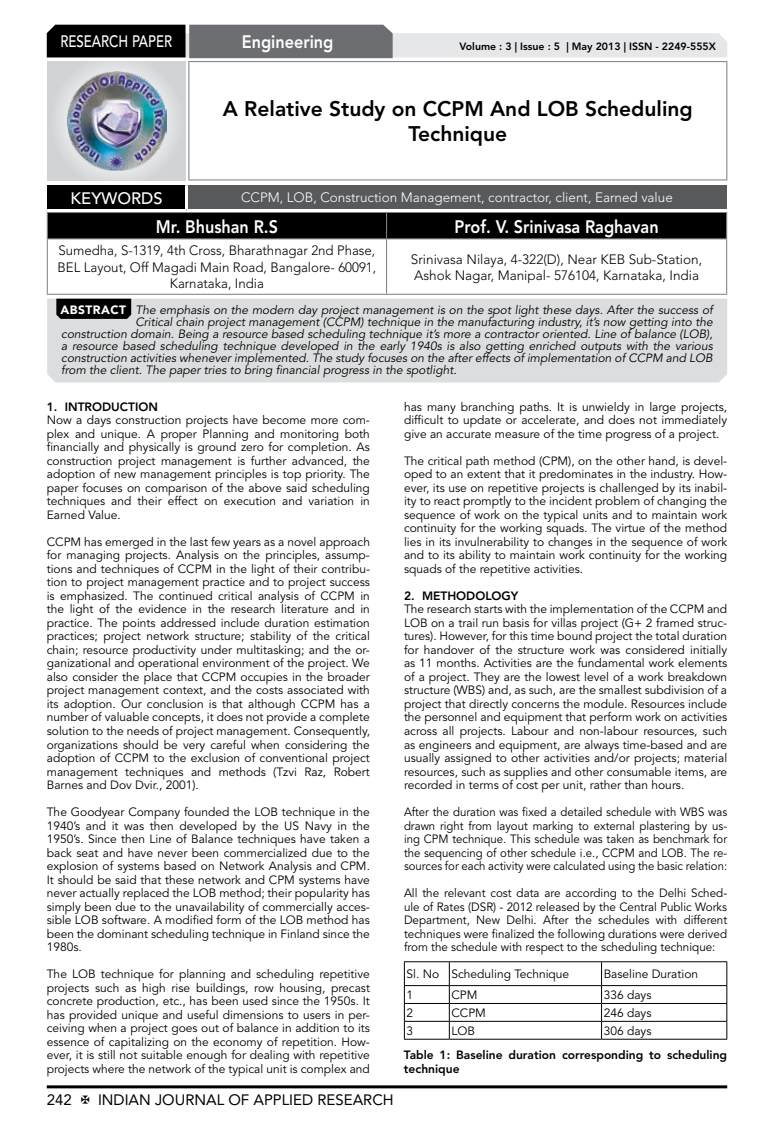
<style>
.page{position:relative;width:774px;height:1136px;background:#fff}
.page>*{position:absolute;margin:0;border:0;box-sizing:border-box;transform-origin:0 0}
.t1{font:800 21px/25.2px "Avenir LT Std";color:#000;text-align:center}
.t2{font:800 18px "Avenir LT Std";color:#fff;scale:.9 1}
.t3{font:500 16.5px "Avenir LT Std";color:#fff;scale:.8 1}
.t4{font:500 16.5px "Avenir LT Std";color:#fff}
.t5{font:15px "Avenir LT Std";color:#000}
.t6{font:300 13.5px/16.2px "Avenir LT Std";color:#000;text-align:center}
.t7{font:300 13.5px "Avenir LT Std";color:#fff}
.t8{font:12px/13.5px "Avenir LT Std";color:#000;text-align:justify}
.t9{font:italic 12px "Avenir LT Std";color:#000}
.t10{font:12px/13.5px "Avenir LT Std";color:#000;text-align:justify;scale:.95 1}
.t11{font:800 12px/13.5px "Avenir LT Std";color:#000}
.t12{font:800 10.5px "Avenir LT Std";color:#000}
.s1{font-weight:900;font-style:normal;color:#fff}
</style>
<div class="page">
<hr style="left:47px;top:1085px;width:680px;height:3px;background:#000">
<div style="left:48px;top:62px;width:137px;height:118px;background:linear-gradient(to right,#d9dadb,#d9dadb)"></div>
<img style="left:68px;top:71px;width:99px;height:100px">
<svg style="left:47px;top:25px;width:680px;height:33px;background:#979899"></svg>
<hr style="left:188px;top:61px;width:539px;height:1px;background:#808285">
<hr style="left:188px;top:62px;width:1px;height:117px;background:#808285">
<hr style="left:726px;top:62px;width:1px;height:117px;background:#808285">
<hr style="left:188px;top:179px;width:539px;height:1px;background:#808285">
<div style="left:47px;top:212px;width:680px;height:26px;background:#000"></div>
<hr style="left:47px;top:238px;width:339px;height:1px;background:#808285">
<hr style="left:47px;top:239px;width:1px;height:55px;background:#808285">
<hr style="left:386px;top:238px;width:341px;height:1px;background:#808285">
<hr style="left:386px;top:239px;width:1px;height:55px;background:#808285">
<hr style="left:726px;top:239px;width:1px;height:55px;background:#808285">
<hr style="left:47px;top:294px;width:339px;height:1px;background:#808285">
<hr style="left:386px;top:294px;width:341px;height:1px;background:#808285">
<div style="left:47px;top:185px;width:139px;height:25px;background:#000"></div>
<div style="left:186px;top:185px;width:541px;height:25px;background:#58595b"></div>
<hr style="left:185px;top:185px;width:3px;height:24px;background:#fff">
<hr style="left:47px;top:209px;width:139px;height:3px;background:#fff">
<hr style="left:186px;top:209px;width:541px;height:3px;background:#fff">
<div style="left:47px;top:298px;width:680px;height:84px;background:#dcddde"></div>
<svg style="left:56px;top:298px;width:75px;height:21px;background:#0c0c0c"></svg>
<svg style="left:404px;top:961px;width:323px;height:77px"></svg>
<hr style="left:404px;top:1038px;width:45px;height:1px;background:#000">
<hr style="left:449px;top:1038px;width:152px;height:1px;background:#000">
<hr style="left:601px;top:1038px;width:126px;height:1px;background:#000">
<h3 class="t3" style="left:60px;top:32px;width:139px">RESEARCH PAPER</h3>
<h2 class="t2" style="left:242px;top:31px;width:103px">Engineering</h2>
<p class="t12" style="left:459px;top:41px;width:258px">Volume : 3 | Issue : 5 | May 2013 | ISSN - 2249-555X</p>
<h1 class="t1" style="left:223px;top:96px;width:471px">A Relative Study on CCPM And LOB Scheduling<br>Technique</h1>
<h3 class="t4" style="left:71px;top:189px;width:94px">KEYWORDS</h3>
<p class="t7" style="left:241px;top:189px;width:433px">CCPM, LOB, Construction Management, contractor, client, Earned value</p>
<h2 class="t2" style="left:156px;top:215px;width:137px">Mr. Bhushan R.S</h2>
<h2 class="t2" style="left:455px;top:215px;width:228px">Prof. V. Srinivasa Raghavan</h2>
<p class="t6" style="left:58px;top:243px;width:320px">Sumedha, S-1319, 4th Cross, Bharathnagar 2nd Phase,<br>BEL Layout, Off Magadi Main Road, Bangalore- 60091,<br>Karnataka, India</p>
<p class="t6" style="left:411px;top:251px;width:293px;text-align:left">Srinivasa Nilaya, 4-322(D), Near KEB Sub-Station,<br>Ashok Nagar, Manipal- 576104, Karnataka, India</p>
<p class="t9" style="left:61px;top:302px;width:653px"><span class="s1">ABSTRACT</span> The emphasis on the modern day project management is on the spot light these days. After the success of</p>
<p class="t9" style="left:135px;top:314px;width:579px">Critical chain project management (CCPM) technique in the manufacturing industry, it’s now getting into the</p>
<p class="t9" style="left:61px;top:326px;width:653px">construction domain. Being a resource based scheduling technique it’s more a contractor oriented. Line of balance (LOB),</p>
<p class="t9" style="left:61px;top:338px;width:653px">a resource based scheduling technique developed in the early 1940s is also getting enriched outputs with the various</p>
<p class="t9" style="left:61px;top:350px;width:653px">construction activities whenever implemented. The study focuses on the after effects of implementation of CCPM and LOB</p>
<p class="t9" style="left:61px;top:362px;width:397px">from the client. The paper tries to bring financial progress in the spotlight.</p>
<p class="t11" style="left:47px;top:400px;width:113px">1. INTRODUCTION</p>
<p class="t8" style="left:47px;top:413px;width:325px">Now a days construction projects have become more com&shy;plex and unique. A proper Planning and monitoring both financially and physically is ground zero for completion. As construction project management is further advanced, the adoption of new management principles is top priority. The paper focuses on comparison of the above said scheduling techniques and their effect on execution and variation in Earned Value.</p>
<p class="t8" style="left:47px;top:535px;width:325px">CCPM has emerged in the last few years as a novel approach for managing projects. Analysis on the principles, assump&shy;tions and techniques of CCPM in the light of their contribu&shy;tion to project management practice and to project success is emphasized. The continued critical analysis of CCPM in the light of the evidence in the research literature and in practice. The points addressed include duration estimation practices; project network structure; stability of the critical chain; resource productivity under multitasking; and the or&shy;ganizational and operational environment of the project. We also consider the place that CCPM occupies in the broader project management context, and the costs associated with its adoption. Our conclusion is that although CCPM has a number of valuable concepts, it does not provide a complete solution to the needs of project management. Consequently, organizations should be very careful when considering the adoption of CCPM to the exclusion of conventional project management techniques and methods (Tzvi Raz, Robert Barnes and Dov Dvir., 2001).</p>
<p class="t8" style="left:47px;top:805px;width:325px">The Goodyear Company founded the LOB technique in the 1940’s and it was then developed by the US Navy in the 1950’s. Since then Line of Balance techniques have taken a back seat and have never been commercialized due to the explosion of systems based on Network Analysis and CPM.<br>It should be said that these network and CPM systems have never actually replaced the LOB method; their popularity has simply been due to the unavailability of commercially acces&shy;sible LOB software. A modified form of the LOB method has been the dominant scheduling technique in Finland since the 1980s.</p>
<p class="t8" style="left:47px;top:967px;width:325px">The LOB technique for planning and scheduling repetitive projects such as high rise buildings, row housing, precast concrete production, etc., has been used since the 1950s. It has provided unique and useful dimensions to users in per&shy;ceiving when a project goes out of balance in addition to its essence of capitalizing on the economy of repetition. How&shy;ever, it is still not suitable enough for dealing with repetitive projects where the network of the typical unit is complex and</p>
<p class="t8" style="left:404px;top:400px;width:325px">has many branching paths. It is unwieldy in large projects, difficult to update or accelerate, and does not immediately give an accurate measure of the time progress of a project.</p>
<p class="t8" style="left:404px;top:454px;width:325px">The critical path method (CPM), on the other hand, is devel&shy;oped to an extent that it predominates in the industry. How&shy;ever, its use on repetitive projects is challenged by its inabil&shy;ity to react promptly to the incident problem of changing the sequence of work on the typical units and to maintain work continuity for the working squads. The virtue of the method lies in its invulnerability to changes in the sequence of work and to its ability to maintain work continuity for the working squads of the repetitive activities.</p>
<p class="t11" style="left:404px;top:589px;width:116px">2. METHODOLOGY</p>
<p class="t8" style="left:404px;top:602px;width:325px">The research starts with the implementation of the CCPM and LOB on a trail run basis for villas project (G+ 2 framed struc&shy;tures). However, for this time bound project the total duration for handover of the structure work was considered initially as 11 months. Activities are the fundamental work elements of a project. They are the lowest level of a work breakdown structure (WBS) and, as such, are the smallest subdivision of a project that directly concerns the module. Resources include the personnel and equipment that perform work on activities across all projects. Labour and non-labour resources, such as engineers and equipment, are always time-based and are usually assigned to other activities and/or projects; material resources, such as supplies and other consumable items, are recorded in terms of cost per unit, rather than hours.</p>
<p class="t10" style="left:404px;top:805px;width:342px">After the duration was fixed a detailed schedule with WBS was drawn right from layout marking to external plastering by us&shy;ing CPM technique. This schedule was taken as benchmark for the sequencing of other schedule i.e., CCPM and LOB. The re&shy;sources for each activity were calculated using the basic relation:</p>
<p class="t8" style="left:404px;top:886px;width:325px">All the relevant cost data are according to the Delhi Sched&shy;ule of Rates (DSR) - 2012 released by the Central Public Works Department, New Delhi. After the schedules with different techniques were finalized the following durations were derived from the schedule with respect to the scheduling technique:</p>
<p class="t8" style="left:406px;top:967px;width:164px">Sl. No Scheduling Technique</p>
<p class="t8" style="left:604px;top:967px;width:96px">Baseline Duration</p>
<p class="t8" style="left:406px;top:988px;width:8px">1</p>
<p class="t8" style="left:451px;top:988px;width:28px">CPM</p>
<p class="t8" style="left:604px;top:988px;width:49px">336 days</p>
<p class="t8" style="left:406px;top:1006px;width:8px">2</p>
<p class="t8" style="left:451px;top:1006px;width:36px">CCPM</p>
<p class="t8" style="left:604px;top:1006px;width:49px">246 days</p>
<p class="t8" style="left:406px;top:1024px;width:8px">3</p>
<p class="t8" style="left:451px;top:1024px;width:25px">LOB</p>
<p class="t8" style="left:604px;top:1024px;width:49px">306 days</p>
<p class="t11" style="left:404px;top:1048px;width:325px">Table 1: Baseline duration corresponding to scheduling technique</p>
<p class="t5" style="left:47px;top:1090px;width:27px">242</p>
<p class="t5" style="left:98px;top:1090px;width:297px">INDIAN JOURNAL OF APPLIED RESEARCH</p>
</div>
